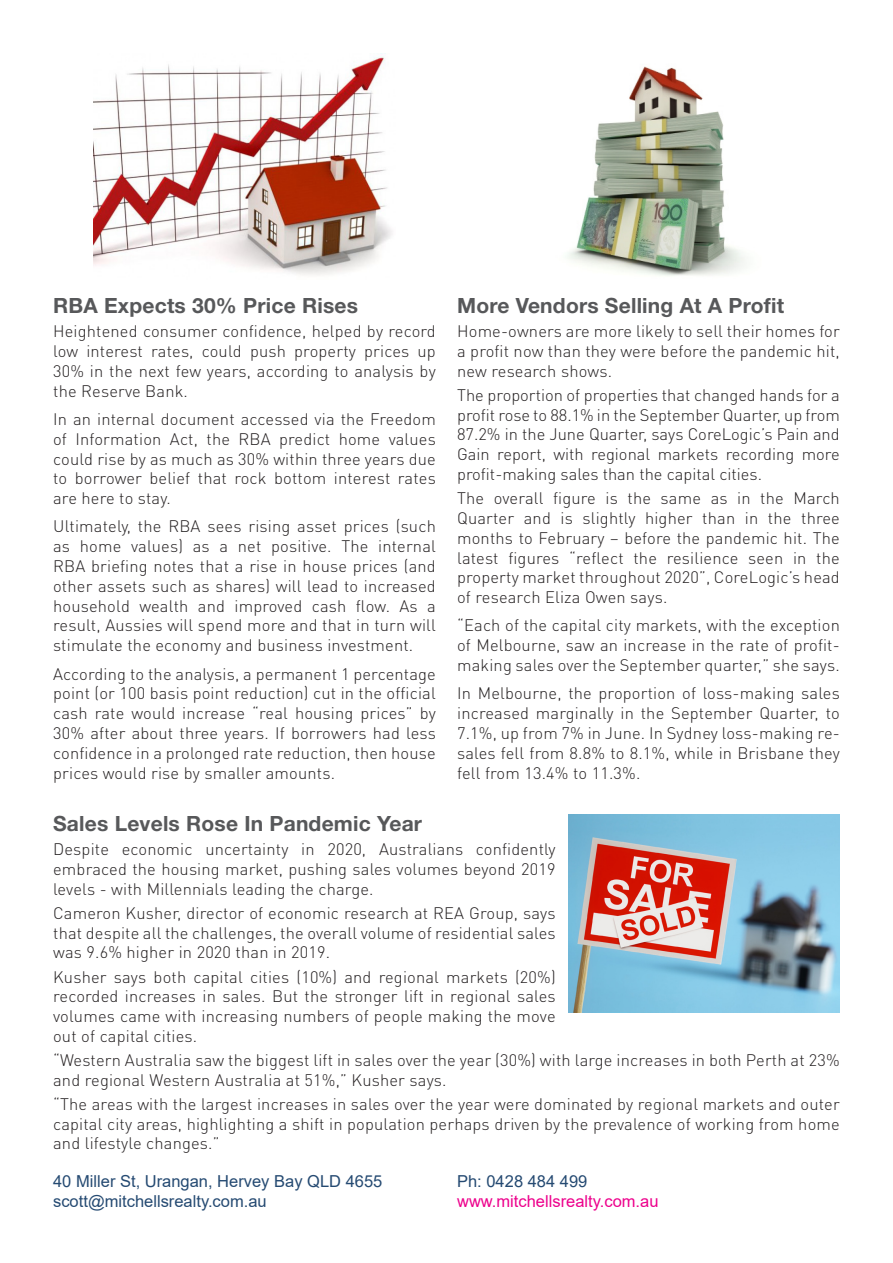
<style>
.page{position:relative;width:893px;height:1263px;background:#fff}
.page>*{position:absolute;margin:0;border:0;box-sizing:border-box;transform-origin:0 0}
.small_sub_header{font:700 21px "Helvetica Neue";letter-spacing:.01em;color:#57585a}
.Body_Copy{font:300 16.5px/19.8px "DIN Pro";letter-spacing:.01em;color:#231f20;text-align:justify}
.reaching_out_contact{font:16.5px "Arial";color:#254a72}
.reaching_out_contact-2{font:16.5px "Arial";color:#ed008c}
</style>
<div class="page">
<img style="left:568px;top:814px;width:272px;height:198px">
<img style="left:94px;top:53px;width:298px;height:222px">
<img style="left:568px;top:66px;width:177px;height:210px">
<p class="small_sub_header" style="left:53px;top:293px;width:306px">RBA Expects 30% Price Rises</p>
<p class="Body_Copy" style="left:53px;top:321px;width:384px">Heightened consumer confidence, helped by record low interest rates, could push property prices up 30% in the next few years, according to analysis by the Reserve Bank.</p>
<p class="Body_Copy" style="left:53px;top:408px;width:384px">In an internal document accessed via the Freedom of Information Act, the RBA predict home values could rise by as much as 30% within three years due to borrower belief that rock bottom interest rates are here to stay.</p>
<p class="Body_Copy" style="left:53px;top:516px;width:384px">Ultimately, the RBA sees rising asset prices (such as home values) as a net positive. The internal RBA briefing notes that a rise in house prices (and other assets such as shares) will lead to increased household wealth and improved cash flow. As a result, Aussies will spend more and that in turn will stimulate the economy and business investment.</p>
<p class="Body_Copy" style="left:53px;top:663px;width:384px">According to the analysis, a permanent 1 percentage point (or 100 basis point reduction) cut in the official cash rate would increase “real housing prices” by 30% after about three years. If borrowers had less confidence in a prolonged rate reduction, then house prices would rise by smaller amounts.</p>
<p class="small_sub_header" style="left:457px;top:293px;width:328px">More Vendors Selling At A Profit</p>
<p class="Body_Copy" style="left:457px;top:321px;width:384px">Home-owners are more likely to sell their homes for a profit now than they were before the pandemic hit, new research shows.</p>
<p class="Body_Copy" style="left:457px;top:384px;width:384px">The proportion of properties that changed hands for a profit rose to 88.1% in the September Quarter, up from 87.2% in the June Quarter, says CoreLogic’s Pain and Gain report, with regional markets recording more profit-making sales than the capital cities.</p>
<p class="Body_Copy" style="left:457px;top:488px;width:384px">The overall figure is the same as in the March Quarter and is slightly higher than in the three months to February – before the pandemic hit. The latest figures “reflect the resilience seen in the property market throughout 2020”, CoreLogic’s head of research Eliza Owen says.</p>
<p class="Body_Copy" style="left:457px;top:615px;width:384px">“Each of the capital city markets, with the exception of Melbourne, saw an increase in the rate of profit&shy;making sales over the September quarter,” she says.</p>
<p class="Body_Copy" style="left:457px;top:683px;width:384px">In Melbourne, the proportion of loss-making sales increased marginally in the September Quarter, to 7.1%, up from 7% in June. In Sydney loss-making re&shy;sales fell from 8.8% to 8.1%, while in Brisbane they fell from 13.4% to 11.3%.</p>
<p class="small_sub_header" style="left:53px;top:811px;width:370px">Sales Levels Rose In Pandemic Year</p>
<p class="Body_Copy" style="left:53px;top:839px;width:504px">Despite economic uncertainty in 2020, Australians confidently embraced the housing market, pushing sales volumes beyond 2019 levels - with Millennials leading the charge.</p>
<p class="Body_Copy" style="left:53px;top:902px;width:504px">Cameron Kusher, director of economic research at REA Group, says that despite all the challenges, the overall volume of residential sales was 9.6% higher in 2020 than in 2019.</p>
<p class="Body_Copy" style="left:53px;top:966px;width:504px">Kusher says both capital cities (10%) and regional markets (20%) recorded increases in sales. But the stronger lift in regional sales volumes came with increasing numbers of people making the move out of capital cities.</p>
<p class="Body_Copy" style="left:53px;top:1049px;width:788px">“Western Australia saw the biggest lift in sales over the year (30%) with large increases in both Perth at 23% and regional Western Australia at 51%,” Kusher says.</p>
<p class="Body_Copy" style="left:53px;top:1093px;width:788px">“The areas with the largest increases in sales over the year were dominated by regional markets and outer capital city areas, highlighting a shift in population perhaps driven by the prevalence of working from home and lifestyle changes.”</p>
<p class="reaching_out_contact" style="left:53px;top:1170px;width:331px">40 Miller St, Urangan, Hervey Bay QLD 4655</p>
<p class="reaching_out_contact" style="left:53px;top:1190px;width:215px">scott@mitchellsrealty.com.au</p>
<p class="reaching_out_contact" style="left:457px;top:1170px;width:132px">Ph: 0428 484 499</p>
<p class="reaching_out_contact-2" style="left:457px;top:1190px;width:203px">www.mitchellsrealty.com.au</p>
</div>
